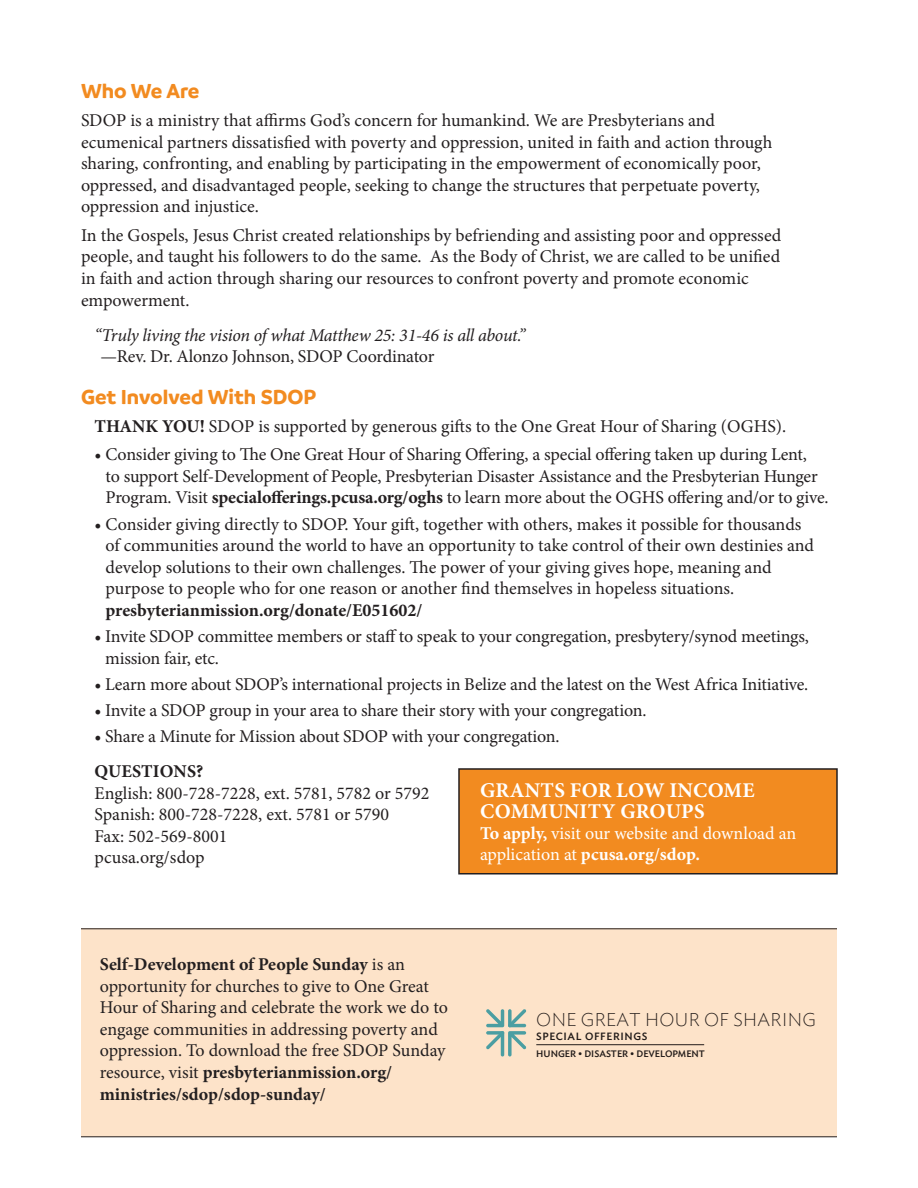
<style>
.page{position:relative;width:918px;height:1188px;background:#fff}
.page>*{position:absolute;margin:0;border:0;box-sizing:border-box;transform-origin:0 0}
.t1{font:700 21.75px "Branding";color:#f28b20}
.t2{font:700 21px/21px "Minion Pro";letter-spacing:.01em;color:#fff}
.t3{font:200 18.3px "Ideal Sans";letter-spacing:.02em;color:#231f20}
.t4{font:18px/21.6px "Minion Pro";letter-spacing:-.005em;color:#231f20}
.t5{font:18px/21px "Minion Pro";color:#fff}
.t6{font:italic 18px "Minion Pro";letter-spacing:-.02em;color:#231f20}
.t7{font:700 18px "Minion Pro";color:#231f20}
.t8{font:500 10.5px "Ideal Sans";letter-spacing:.06em;color:#231f20}
.t9{font:500 9.3px "Ideal Sans";color:#231f20}
.s1{font-weight:700}
</style>
<div class="page">
<div style="left:81px;top:928px;width:756px;height:209px;background:#fde3c9"></div>
<svg style="left:486px;top:1009px;width:40px;height:48px"></svg>
<hr style="left:536px;top:1044px;width:168px;height:1px;background:#231f20">
<div style="left:459px;top:769px;width:378px;height:105px;background:#f28b20"></div>
<div style="left:458px;top:768px;width:380px;height:106px;border:2px solid #231f20"></div>
<hr style="left:81px;top:928px;width:756px;height:1px;background:#231f20">
<hr style="left:81px;top:1136px;width:756px;height:1px;background:#231f20">
<p class="t1" style="left:81px;top:78px;width:120px">Who We Are</p>
<p class="t4" style="left:81px;top:110px;width:693px">SDOP is a ministry that affirms God’s concern for humankind. We are Presbyterians and ecumenical partners dissatisfied with poverty and oppression, united in faith and action through sharing, confronting, and enabling by participating in the empowerment of economically poor, oppressed, and disadvantaged people, seeking to change the structures that perpetuate poverty, oppression and injustice.</p>
<p class="t4" style="left:81px;top:224px;width:702px">In the Gospels, Jesus Christ created relationships by befriending and assisting poor and oppressed people, and taught his followers to do the same. As the Body of Christ, we are called to be unified in faith and action through sharing our resources to confront poverty and promote economic empowerment.</p>
<p class="t6" style="left:94px;top:323px;width:432px">“Truly living the vision of what Matthew 25: 31-46 is all about.”</p>
<p class="t4" style="left:101px;top:346px;width:335px">—Rev. Dr. Alonzo Johnson, SDOP Coordinator</p>
<p class="t1" style="left:81px;top:384px;width:237px">Get Involved With SDOP</p>
<p class="t4" style="left:94px;top:415px;width:693px"><span class="s1">THANK YOU!</span> SDOP is supported by generous gifts to the One Great Hour of Sharing (OGHS).</p>
<p class="t4" style="left:106px;top:444px;width:724px;text-indent:-11px">• Consider giving to The One Great Hour of Sharing Offering, a special offering taken up during Lent,<br>to support Self-Development of People, Presbyterian Disaster Assistance and the Presbyterian Hunger<br>Program. Visit <span class="s1">specialofferings.pcusa.org/oghs</span> to learn more about the OGHS offering and/or to give.</p>
<p class="t4" style="left:106px;top:513px;width:710px;text-indent:-11px">• Consider giving directly to SDOP. Your gift, together with others, makes it possible for thousands of communities around the world to have an opportunity to take control of their own destinies and develop solutions to their own challenges. The power of your giving gives hope, meaning and purpose to people who for one reason or another find themselves in hopeless situations.</p>
<p class="t7" style="left:106px;top:598px;width:318px">presbyterianmission.org/donate/E051602/</p>
<p class="t4" style="left:105px;top:626px;width:705px;text-indent:-11px">• Invite SDOP committee members or staff to speak to your congregation, presbytery/synod meetings, mission fair, etc.</p>
<p class="t4" style="left:94px;top:673px;width:715px">• Learn more about SDOP’s international projects in Belize and the latest on the West Africa Initiative.</p>
<p class="t4" style="left:94px;top:699px;width:554px">• Invite a SDOP group in your area to share their story with your congregation.</p>
<p class="t4" style="left:94px;top:726px;width:467px">• Share a Minute for Mission about SDOP with your congregation.</p>
<p class="t7" style="left:95px;top:759px;width:110px">QUESTIONS?</p>
<p class="t4" style="left:94px;top:782px;width:337px">English: 800-728-7228, ext. 5781, 5782 or 5792<br>Spanish: 800-728-7228, ext. 5781 or 5790<br>Fax: 502-569-8001<br>pcusa.org/sdop</p>
<p class="t2" style="left:480px;top:779px;width:276px">GRANTS FOR LOW INCOME<br>COMMUNITY GROUPS</p>
<p class="t5" style="left:480px;top:823px;width:318px"><span class="s1">To apply,</span> visit our website and download an application at <span class="s1">pcusa.org/sdop.</span></p>
<p class="t4" style="left:100px;top:954px;width:350px"><span class="s1">Self-Development of People Sunday</span> is an opportunity for churches to give to One Great Hour of Sharing and celebrate the work we do to engage communities in addressing poverty and oppression. To download the free SDOP Sunday resource, visit <span class="s1">presbyterianmission.org/ ministries/sdop/sdop-sunday/</span></p>
<p class="t3" style="left:536px;top:1005px;width:281px">ONE GREAT HOUR OF SHARING</p>
<p class="t8" style="left:536px;top:1028px;width:113px">SPECIAL OFFERINGS</p>
<p class="t9" style="left:536px;top:1047px;width:170px">HUNGER • DISASTER • DEVELOPMENT</p>
</div>
